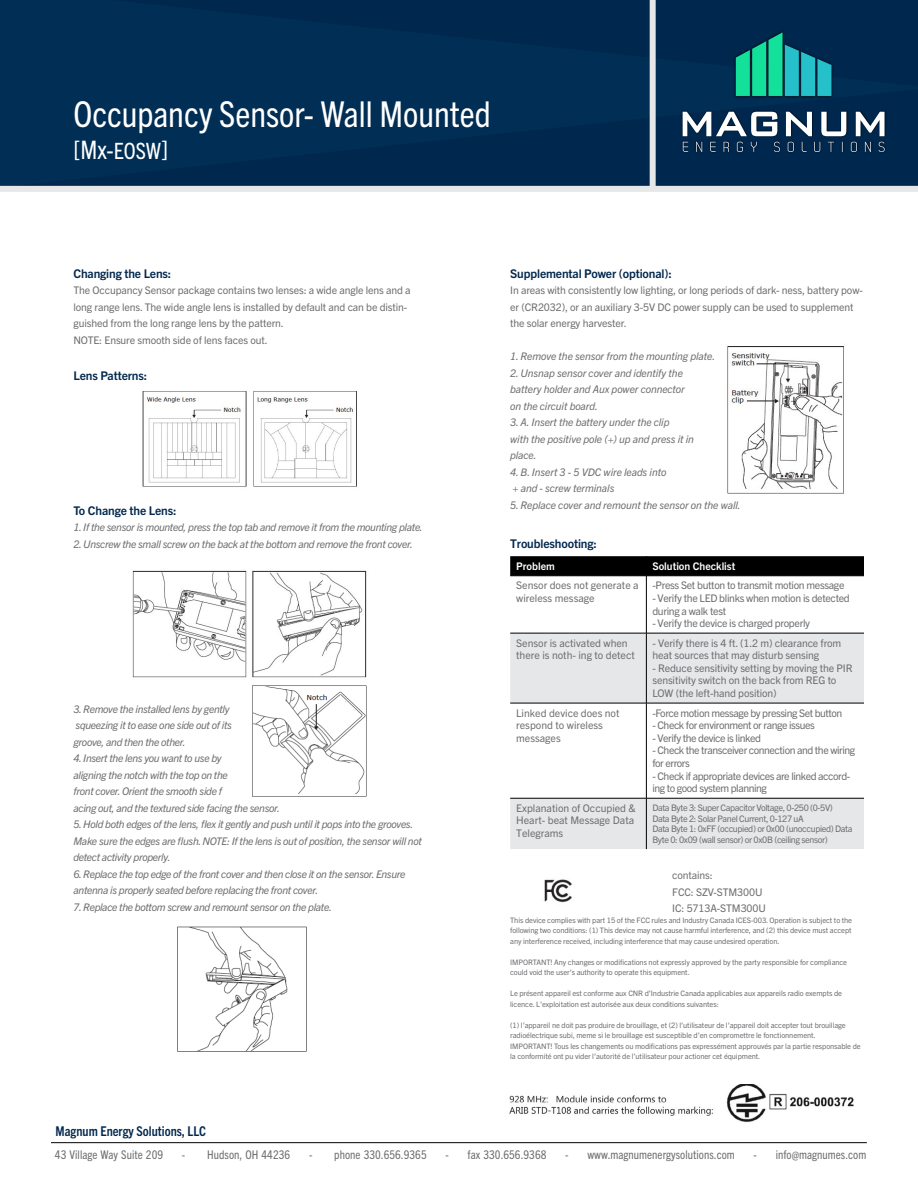
<style>
.page{position:relative;width:918px;height:1188px;background:#fff}
.page>*{position:absolute;margin:0;border:0;box-sizing:border-box;transform-origin:0 0}
.t1{font:condensed 35.7px "Trade Gothic Next LT Pro";color:#fff}
.t2{font:condensed 25.5px "Trade Gothic Next LT Pro";color:#fff}
.t3{font:700 condensed 13.5px "Trade Gothic Next LT Pro";color:#00274d}
.t4{font:condensed 12px "Trade Gothic Next LT Pro";letter-spacing:.005em;color:#6d6e71}
.t5{font:700 12px "Trade Gothic Next LT Pro";letter-spacing:-.01em;color:#00274d}
.t6{font:10.5px/12.6px "Trade Gothic Next LT Pro";letter-spacing:-.01em;color:#6d6e71}
.t7{font:italic 10.5px/16.5px "Trade Gothic Next LT Pro";letter-spacing:-.03em;color:#6d6e71}
.t8{font:italic 10.5px/16.5px "Trade Gothic Next LT Pro";letter-spacing:-.01em;color:#6d6e71}
.t9{font:10.5px/12.6px "Trade Gothic Next LT Pro";letter-spacing:-.04em;color:#6d6e71}
.t10{font:10.5px/12.6px "Trade Gothic Next LT Pro";letter-spacing:-.03em;color:#6d6e71}
.t11{font:700 10.5px "Trade Gothic Next LT Pro";color:#fff}
.t12{font:9px/10.8px "Trade Gothic Next LT Pro";letter-spacing:-.04em;color:#6d6e71}
.t13{font:7.5px/10.5px "Trade Gothic Next LT Pro";letter-spacing:-.01em;color:#6d6e71}
.s1{font-size:22.5px}
</style>
<div class="page">
<div style="left:0;top:0;width:918px;height:186px;background:#002e54"></div>
<div style="left:650px;top:0;width:6px;height:190px;background:#e6e7e8"></div>
<div style="left:0;top:186px;width:918px;height:6px;background:#e6e7e8"></div>
<img style="left:544px;top:879px;width:28px;height:24px">
<img style="left:142px;top:391px;width:215px;height:96px">
<img style="left:132px;top:570px;width:235px;height:108px">
<img style="left:177px;top:926px;width:130px;height:126px">
<img style="left:252px;top:685px;width:115px;height:112px">
<svg style="left:339px;top:698px;width:20px;height:21px"></svg>
<img style="left:727px;top:346px;width:117px;height:148px">
<svg style="left:510px;top:634px;width:354px;height:215px;fill:#e6e7e8"></svg>
<svg style="left:510px;top:556px;width:354px;height:20px;background:#030303"></svg>
<hr style="left:646px;top:576px;width:1px;height:57px;background:#000">
<hr style="left:646px;top:633px;width:1px;height:70px;background:#000">
<hr style="left:646px;top:703px;width:1px;height:95px;background:#000">
<hr style="left:646px;top:798px;width:1px;height:51px;background:#000">
<hr style="left:510px;top:633px;width:136px;height:1px;background:#000">
<hr style="left:646px;top:633px;width:218px;height:1px;background:#000">
<hr style="left:510px;top:703px;width:136px;height:1px;background:#000">
<hr style="left:646px;top:703px;width:218px;height:1px;background:#000">
<hr style="left:510px;top:798px;width:136px;height:1px;background:#000">
<hr style="left:646px;top:798px;width:218px;height:1px;background:#000">
<hr style="left:510px;top:576px;width:136px;height:1px;background:#000">
<hr style="left:646px;top:576px;width:218px;height:1px;background:#000">
<img style="left:509px;top:1084px;width:345px;height:38px">
<div style="left:733px;top:30px;width:101px;height:69px;background:#000;opacity:.75"></div>
<svg style="left:736px;top:32px;width:96px;height:64px;background:#119187"></svg>
<svg style="left:682px;top:106px;width:203px;height:47px"></svg>
<hr style="left:51px;top:1142px;width:816px;height:1px;background:#000">
<h1 class="t1" style="left:74px;top:90px;width:419px">Occupancy Sensor- Wall Mounted</h1>
<h2 class="t2" style="left:74px;top:132px;width:96px">[Mx-<span class="s1">EOSW</span>]</h2>
<h3 class="t5" style="left:74px;top:265px;width:99px">Changing the Lens:</h3>
<p class="t6" style="left:74px;top:281px;width:339px;line-height:16.5px">The Occupancy Sensor package contains two lenses: a wide angle lens and a long range lens. The wide angle lens is installed by default and can be distin&shy;guished from the long range lens by the pattern.<br>NOTE: Ensure smooth side of lens faces out.</p>
<h3 class="t5" style="left:74px;top:367px;width:75px">Lens Patterns:</h3>
<h3 class="t5" style="left:74px;top:502px;width:104px">To Change the Lens:</h3>
<h3 class="t7" style="left:74px;top:518px;width:351px">1. If the sensor is mounted, press the top tab and remove it from the mounting plate.</h3>
<h3 class="t7" style="left:74px;top:535px;width:341px">2. Unscrew the small screw on the back at the bottom and remove the front cover.</h3>
<h3 class="t7" style="left:74px;top:700px;width:160px">3. Remove the installed lens by gently squeezing it to ease one side out of its groove, and then the other.</h3>
<h3 class="t7" style="left:74px;top:749px;width:208px">4. Insert the lens you want to use by<br>aligning the notch with the top on the<br>front cover. Orient the smooth side f<br>acing out, and the textured side facing the sensor.</h3>
<h3 class="t7" style="left:74px;top:815px;width:350px">5. Hold both edges of the lens, flex it gently and push until it pops into the grooves.<br>Make sure the edges are flush. NOTE: If the lens is out of position, the sensor will not detect activity properly.</h3>
<h3 class="t7" style="left:74px;top:865px;width:334px">6. Replace the top edge of the front cover and then close it on the sensor. Ensure antenna is properly seated before replacing the front cover.</h3>
<h3 class="t7" style="left:74px;top:898px;width:260px">7. Replace the bottom screw and remount sensor on the plate.</h3>
<h3 class="t5" style="left:510px;top:265px;width:163px">Supplemental Power (optional):</h3>
<h3 class="t6" style="left:510px;top:281px;width:354px;line-height:16.5px">In areas with consistently low lighting, or long periods of dark- ness, battery pow&shy;er (CR2032), or an auxiliary 3-5V DC power supply can be used to supplement the solar energy harvester.</h3>
<h3 class="t8" style="left:510px;top:347px;width:207px">1. Remove the sensor from the mounting plate.</h3>
<h3 class="t8" style="left:510px;top:364px;width:176px">2. Unsnap sensor cover and identify the battery holder and Aux power connector on the circuit board.</h3>
<h3 class="t8" style="left:510px;top:413px;width:185px">3. A. Insert the battery under the clip<br>with the positive pole (+) up and press it in place.</h3>
<h3 class="t8" style="left:510px;top:463px;width:158px">4. B. Insert 3 - 5 VDC wire leads into + and - screw terminals</h3>
<h3 class="t8" style="left:510px;top:496px;width:232px">5. Replace cover and remount the sensor on the wall.</h3>
<h3 class="t5" style="left:510px;top:535px;width:88px">Troubleshooting:</h3>
<h3 class="t11" style="left:516px;top:559px;width:40px">Problem</h3>
<h3 class="t11" style="left:652px;top:559px;width:85px">Solution Checklist</h3>
<h3 class="t6" style="left:516px;top:579px;width:124px">Sensor does not generate a wireless message</h3>
<h3 class="t10" style="left:652px;top:579px;width:194px">-Press Set button to transmit motion message</h3>
<h3 class="t10" style="left:652px;top:591px;width:199px">- Verify the LED blinks when motion is detected during a walk test</h3>
<h3 class="t10" style="left:652px;top:616px;width:159px">- Verify the device is charged properly</h3>
<h3 class="t6" style="left:516px;top:636px;width:120px">Sensor is activated when there is noth- ing to detect</h3>
<h3 class="t6" style="left:652px;top:636px;width:190px">- Verify there is 4 ft. (1.2 m) clearance from heat sources that may disturb sensing</h3>
<h3 class="t6" style="left:652px;top:661px;width:202px">- Reduce sensitivity setting by moving the PIR sensitivity switch on the back from REG to<br>LOW (the left-hand position)</h3>
<h3 class="t6" style="left:516px;top:706px;width:105px">Linked device does not respond to wireless messages</h3>
<h3 class="t9" style="left:652px;top:706px;width:192px">-Force motion message by pressing Set button</h3>
<h3 class="t9" style="left:652px;top:718px;width:164px">- Check for environment or range issues</h3>
<h3 class="t9" style="left:652px;top:731px;width:110px">- Verify the device is linked</h3>
<h3 class="t9" style="left:652px;top:744px;width:204px">- Check the transceiver connection and the wiring for errors</h3>
<h3 class="t9" style="left:652px;top:769px;width:200px">- Check if appropriate devices are linked accord&shy;ing to good system planning</h3>
<h3 class="t6" style="left:516px;top:801px;width:121px">Explanation of Occupied &amp;<br>Heart- beat Message Data<br>Telegrams</h3>
<p class="t12" style="left:652px;top:801px;width:202px">Data Byte 3: Super Capacitor Voltage, 0-250 (0-5V)<br>Data Byte 2: Solar Panel Current, 0-127 uA<br>Data Byte 1: 0xFF (occupied) or 0x00 (unoccupied) Data Byte 0: 0x09 (wall sensor) or 0x0B (ceiling sensor)</p>
<h3 class="t6" style="left:672px;top:866px;width:95px;line-height:16.5px">contains:<br>FCC: SZV-STM300U<br>IC: 5713A-STM300U</h3>
<p class="t13" style="left:510px;top:914px;width:343px;text-align:justify">This device complies with part 15 of the FCC rules and Industry Canada ICES-003. Operation is subject to the following two conditions: (1) This device may not cause harmful interference, and (2) this device must accept any interference received, including interference that may cause undesired operation.</p>
<p class="t13" style="left:510px;top:956px;width:338px">IMPORTANT! Any changes or modifications not expressly approved by the party responsible for compliance could void the user’s authority to operate this equipment.</p>
<p class="t13" style="left:510px;top:988px;width:333px">Le présent appareil est conforme aux CNR d’Industrie Canada applicables aux appareils radio exempts de licence. L’exploitation est autorisée aux deux conditions suivantes:</p>
<p class="t13" style="left:510px;top:1019px;width:352px">(1) l’appareil ne doit pas produire de brouillage, et (2) l’utilisateur de l’appareil doit accepter tout brouillage radioélectrique subi, meme si le brouillage est susceptible d’en compromettre le fonctionnement.<br>IMPORTANT! Tous les changements ou modifications pas expressément approuvés par la partie responsable de la conformité ont pu vider l’autorité de l’utilisateur pour actioner cet équipment.</p>
<h3 class="t3" style="left:56px;top:1122px;width:152px">Magnum Energy Solutions, LLC</h3>
<h3 class="t4" style="left:55px;top:1146px;width:110px">43 Village Way Suite 209</h3>
<h3 class="t4" style="left:182px;top:1146px;width:110px">- Hudson, OH 44236</h3>
<h3 class="t4" style="left:309px;top:1146px;width:119px">- phone 330.656.9365</h3>
<h3 class="t4" style="left:446px;top:1146px;width:103px">- fax 330.656.9368</h3>
<h3 class="t4" style="left:565px;top:1146px;width:171px">- www.magnumenergysolutions.com</h3>
<h3 class="t4" style="left:754px;top:1146px;width:114px">- info@magnumes.com</h3>
</div>
